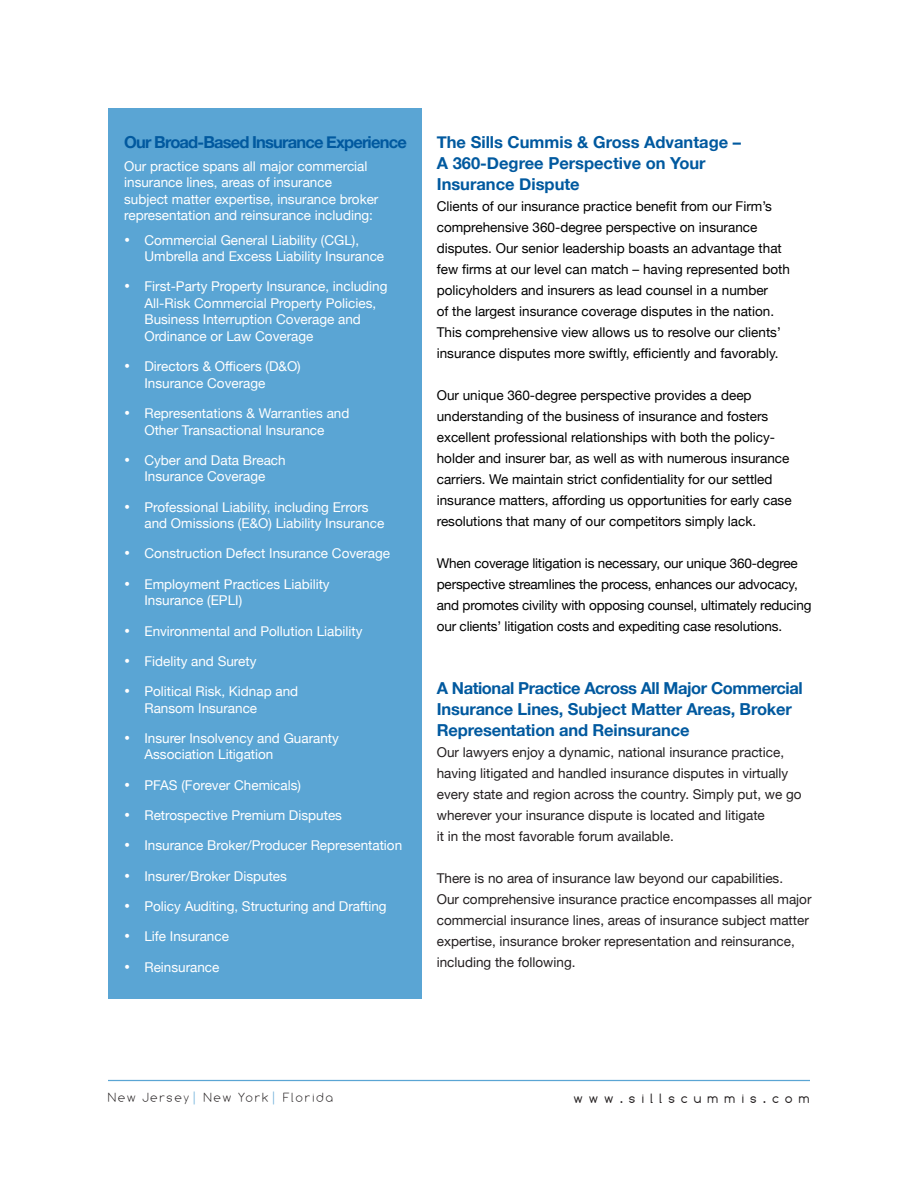
<style>
.page{position:relative;width:918px;height:1188px;background:#fff}
.page>*{position:absolute;margin:0;border:0;box-sizing:border-box;transform-origin:0 0}
.Section_Title_-_navy_blue{font:700 16.5px/21px "Helvetica Neue";letter-spacing:-.01em;color:#01599f}
.Body_text{font:700 16.5px "Helvetica Neue";letter-spacing:-.05em;color:#01599f}
.Body_text-2{font:13.5px/21px "Helvetica Neue";color:#000}
.Body_text-3{font:13.5px/16.5px "Helvetica Neue";color:#fff}
.Body_text_-_white{font:13.5px/21px "Helvetica Neue";color:#231f20}
.t1{font:100 13.5px "Comfortaa";letter-spacing:.1em;color:#231f20}
.t2{font:13.5px "Comfortaa";letter-spacing:.44em;color:#231f20}
.s1{color:#5aa5d4}
</style>
<div class="page">
<hr style="left:108px;top:1080px;width:702px;height:1px;background:#5aa5d4">
<div style="left:109px;top:108px;width:313px;height:891px;background:#5aa5d4"></div>
<p class="Body_text" style="left:124px;top:129px;width:284px">Our Broad-Based Insurance Experience</p>
<p class="Body_text-3" style="left:124px;top:158px;width:256px">Our practice spans all major commercial insurance lines, areas of insurance subject matter expertise, insurance broker representation and reinsurance including:</p>
<p class="Body_text-3" style="left:144px;top:232px;width:241px;text-indent:-20px">• Commercial General Liability (CGL),<br>Umbrella and Excess Liability Insurance</p>
<p class="Body_text-3" style="left:144px;top:279px;width:245px;text-indent:-20px">• First-Party Property Insurance, including All-Risk Commercial Property Policies, Business Interruption Coverage and Ordinance or Law Coverage</p>
<p class="Body_text-3" style="left:144px;top:359px;width:158px;text-indent:-20px">• Directors &amp; Officers (D&amp;O)<br>Insurance Coverage</p>
<p class="Body_text-3" style="left:124px;top:406px;width:227px;text-align:center">• Representations &amp; Warranties and<br>Other Transactional Insurance</p>
<p class="Body_text-3" style="left:124px;top:453px;width:163px;text-align:center">• Cyber and Data Breach<br>Insurance Coverage</p>
<p class="Body_text-3" style="left:144px;top:499px;width:241px;text-indent:-20px">• Professional Liability, including Errors and Omissions (E&amp;O) Liability Insurance</p>
<p class="Body_text-3" style="left:124px;top:546px;width:268px">• Construction Defect Insurance Coverage</p>
<p class="Body_text-3" style="left:144px;top:576px;width:187px;text-indent:-20px">• Employment Practices Liability<br>Insurance (EPLI)</p>
<p class="Body_text-3" style="left:124px;top:623px;width:240px">• Environmental and Pollution Liability</p>
<p class="Body_text-3" style="left:124px;top:654px;width:134px">• Fidelity and Surety</p>
<p class="Body_text-3" style="left:144px;top:684px;width:155px;text-indent:-20px">• Political Risk, Kidnap and<br>Ransom Insurance</p>
<p class="Body_text-3" style="left:144px;top:731px;width:196px;text-indent:-20px">• Insurer Insolvency and Guaranty<br>Association Litigation</p>
<p class="Body_text-3" style="left:124px;top:777px;width:178px">• PFAS (Forever Chemicals)</p>
<p class="Body_text-3" style="left:124px;top:808px;width:219px">• Retrospective Premium Disputes</p>
<p class="Body_text-3" style="left:124px;top:838px;width:280px">• Insurance Broker/Producer Representation</p>
<p class="Body_text-3" style="left:124px;top:868px;width:164px">• Insurer/Broker Disputes</p>
<p class="Body_text-3" style="left:124px;top:899px;width:264px">• Policy Auditing, Structuring and Drafting</p>
<p class="Body_text-3" style="left:124px;top:929px;width:106px">• Life Insurance</p>
<p class="Body_text-3" style="left:124px;top:959px;width:97px">• Reinsurance</p>
<p class="Section_Title_-_navy_blue" style="left:437px;top:132px;width:306px">The Sills Cummis &amp; Gross Advantage –<br>A 360-Degree Perspective on Your<br>Insurance Dispute</p>
<p class="Body_text-2" style="left:437px;top:197px;width:355px">Clients of our insurance practice benefit from our Firm’s comprehensive 360-degree perspective on insurance disputes. Our senior leadership boasts an advantage that few firms at our level can match – having represented both policyholders and insurers as lead counsel in a number<br>of the largest insurance coverage disputes in the nation.<br>This comprehensive view allows us to resolve our clients’ insurance disputes more swiftly, efficiently and favorably.</p>
<p class="Body_text-2" style="left:437px;top:386px;width:356px">Our unique 360-degree perspective provides a deep understanding of the business of insurance and fosters excellent professional relationships with both the policy&shy;holder and insurer bar, as well as with numerous insurance carriers. We maintain strict confidentiality for our settled insurance matters, affording us opportunities for early case resolutions that many of our competitors simply lack.</p>
<p class="Body_text-2" style="left:437px;top:554px;width:376px">When coverage litigation is necessary, our unique 360-degree perspective streamlines the process, enhances our advocacy, and promotes civility with opposing counsel, ultimately reducing our clients’ litigation costs and expediting case resolutions.</p>
<p class="Section_Title_-_navy_blue" style="left:437px;top:678px;width:367px">A National Practice Across All Major Commercial<br>Insurance Lines, Subject Matter Areas, Broker<br>Representation and Reinsurance</p>
<p class="Body_text_-_white" style="left:437px;top:743px;width:366px">Our lawyers enjoy a dynamic, national insurance practice, having litigated and handled insurance disputes in virtually every state and region across the country. Simply put, we go wherever your insurance dispute is located and litigate<br>it in the most favorable forum available.</p>
<p class="Body_text_-_white" style="left:437px;top:869px;width:376px">There is no area of insurance law beyond our capabilities.<br>Our comprehensive insurance practice encompasses all major commercial insurance lines, areas of insurance subject matter expertise, insurance broker representation and reinsurance, including the following.</p>
<p class="t1" style="left:108px;top:1090px;width:227px">New Jersey<span class="s1">|</span> New York<span class="s1">|</span> Florida</p>
<p class="t2" style="left:574px;top:1091px;width:238px">www.sillscummis.com</p>
</div>
